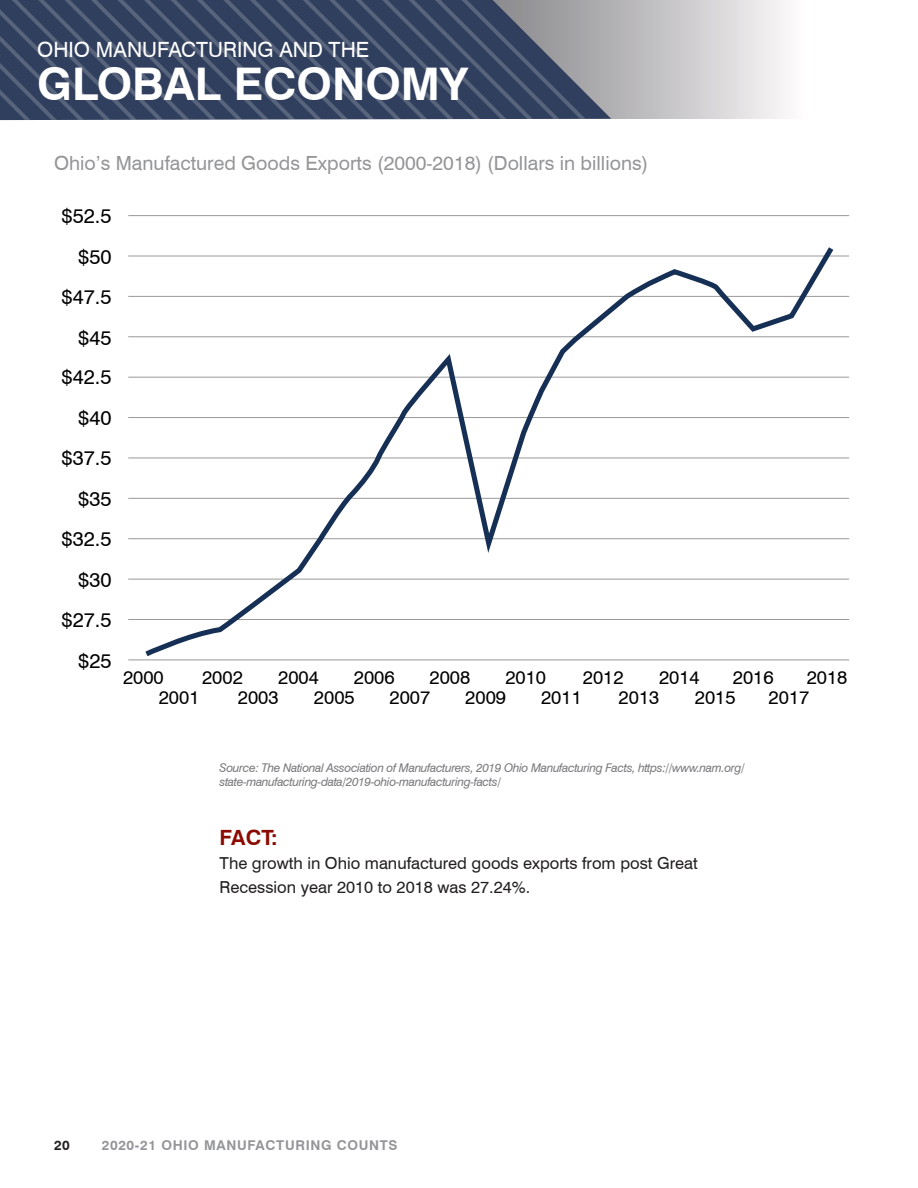
<style>
.page{position:relative;width:918px;height:1188px;background:#fff}
.page>*{position:absolute;margin:0;border:0;box-sizing:border-box;transform-origin:0 0}
.Green_Header{font:700 45px "Swiss 721 BT";color:#fff}
.Green_Header-2{font:21px "Swiss 721 BT";color:#fff}
.Green_Subhead{font:700 21px "Swiss 721 BT";color:#8b0a02}
.t1{font:20.25px "Swiss 721 BT";color:#000}
.Italic_Sub{font:19.5px "Swiss 721 BT";color:#939598}
.t2{font:18.6px/19.6px "Swiss 721 BT";color:#000}
.Fact{font:16.5px/24px "Swiss 721 BT";color:#231f20}
.t3{font:700 13.5px "Swiss 721 BT";letter-spacing:.05em;color:#939598}
.t4{font:700 13.5px "Swiss 721 BT";color:#231f20}
.Source{font:italic 12px/14.4px "Swiss 721 BT";letter-spacing:-.03em;color:#787a7d}
</style>
<div class="page">
<svg style="left:611px;top:0;width:173px;height:119px;background:#d2d0d2"></svg>
<svg style="left:348px;top:0;width:263px;height:120px;background:#a5a6ab"></svg>
<svg style="left:0;top:0;width:586px;height:119px;background:#3e4b67"></svg>
<hr style="left:128px;top:659px;width:721px;height:1px;background:#999">
<hr style="left:128px;top:619px;width:721px;height:1px;background:#999">
<hr style="left:128px;top:579px;width:721px;height:1px;background:#999">
<hr style="left:128px;top:538px;width:721px;height:1px;background:#999">
<hr style="left:128px;top:498px;width:721px;height:1px;background:#999">
<hr style="left:128px;top:458px;width:721px;height:1px;background:#999">
<hr style="left:128px;top:417px;width:721px;height:1px;background:#999">
<hr style="left:128px;top:377px;width:721px;height:1px;background:#999">
<hr style="left:128px;top:336px;width:721px;height:1px;background:#999">
<hr style="left:128px;top:296px;width:721px;height:1px;background:#999">
<hr style="left:128px;top:256px;width:721px;height:1px;background:#999">
<hr style="left:128px;top:215px;width:721px;height:1px;background:#999">
<svg style="left:141px;top:247px;width:697px;height:410px"></svg>
<p class="Green_Header-2" style="left:37px;top:36px;width:333px">OHIO MANUFACTURING AND THE</p>
<p class="Green_Header" style="left:37px;top:57px;width:432px">GLOBAL ECONOMY</p>
<p class="Italic_Sub" style="left:54px;top:151px;width:596px">Ohio’s Manufactured Goods Exports (2000-2018) (Dollars in billions)</p>
<p class="t1" style="left:62px;top:204px;width:52px">$52.5</p>
<p class="t1" style="left:78px;top:245px;width:35px">$50</p>
<p class="t1" style="left:62px;top:284px;width:52px">$47.5</p>
<p class="t1" style="left:78px;top:325px;width:35px">$45</p>
<p class="t1" style="left:62px;top:365px;width:52px">$42.5</p>
<p class="t1" style="left:78px;top:406px;width:35px">$40</p>
<p class="t1" style="left:62px;top:445px;width:52px">$37.5</p>
<p class="t1" style="left:78px;top:486px;width:35px">$35</p>
<p class="t1" style="left:62px;top:527px;width:52px">$32.5</p>
<p class="t1" style="left:78px;top:568px;width:35px">$30</p>
<p class="t1" style="left:62px;top:607px;width:52px">$27.5</p>
<p class="t1" style="left:78px;top:648px;width:35px">$25</p>
<p class="t2" style="left:159px;top:667px;width:42px;text-indent:-36px">2000<br>2001</p>
<p class="t2" style="left:238px;top:667px;width:42px;text-indent:-36px">2002<br>2003</p>
<p class="t2" style="left:314px;top:667px;width:42px;text-indent:-36px">2004<br>2005</p>
<p class="t2" style="left:390px;top:667px;width:42px;text-indent:-36px">2006<br>2007</p>
<p class="t2" style="left:465px;top:667px;width:42px;text-indent:-36px">2008<br>2009</p>
<p class="t2" style="left:541px;top:667px;width:42px;text-indent:-36px">2010<br>2011</p>
<p class="t2" style="left:619px;top:667px;width:42px;text-indent:-36px">2012<br>2013</p>
<p class="t2" style="left:695px;top:667px;width:42px;text-indent:-36px">2014<br>2015</p>
<p class="t2" style="left:769px;top:667px;width:42px;text-indent:-36px">2016<br>2017</p>
<p class="t2" style="left:807px;top:667px;width:42px">2018</p>
<p class="Source" style="left:220px;top:760px;width:527px">Source: The National Association of Manufacturers, 2019 Ohio Manufacturing Facts, https://www.nam.org/ state-manufacturing-data/2019-ohio-manufacturing-facts/</p>
<p class="Green_Subhead" style="left:220px;top:825px;width:59px">FACT:</p>
<p class="Fact" style="left:220px;top:851px;width:480px">The growth in Ohio manufactured goods exports from post Great<br>Recession year 2010 to 2018 was 27.24%.</p>
<p class="t4" style="left:54px;top:1137px;width:17px">20</p>
<p class="t3" style="left:102px;top:1137px;width:297px">2020-21 OHIO MANUFACTURING COUNTS</p>
</div>
